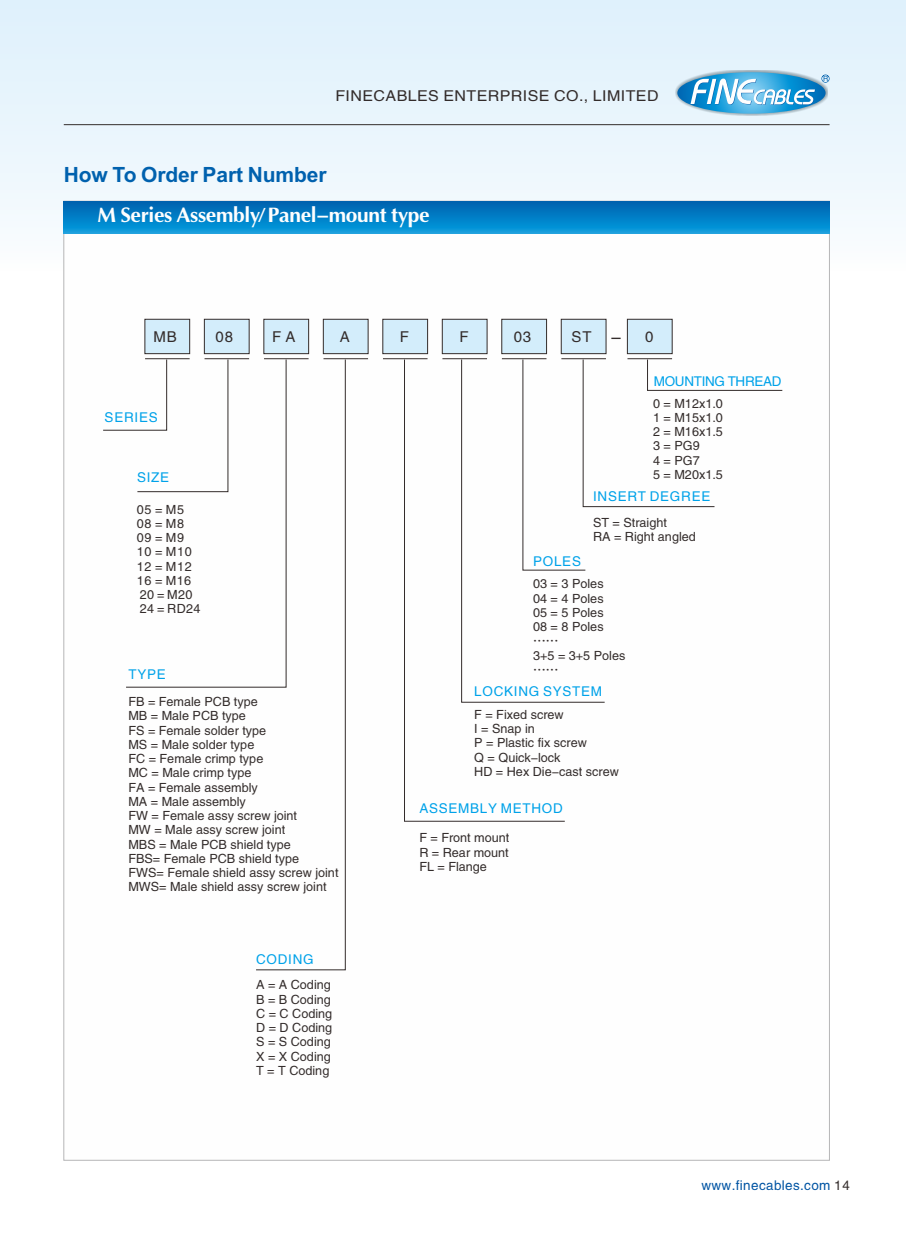
<style>
.page{position:relative;width:906px;height:1238px;background:#fff}
.page>*{position:absolute;margin:0;border:0;box-sizing:border-box;transform-origin:0 0}
.t1{font:21px/39.6px "FZKANGJW GB1 0";letter-spacing:-.015em;color:#fefefe}
.t2{font:18.3px "FZHTK GBK1 0";color:#332c2b}
.t3{font:15px "FZHTK GBK1 0";letter-spacing:.03em;color:#332c2b;scale:1.07 1}
.t4{font:15px "FZHTK GBK1 0";letter-spacing:.03em;color:#332c2b}
.t5{font:13.5px "FZHTK GBK1 0";letter-spacing:.055em;color:#00a2e9}
.t6{font:13.5px "FZHTK GBK1 0";letter-spacing:.03em;color:#0054a3}
.t7{font:13.5px "FZHTK GBK1 0";letter-spacing:-.02em;color:#00a2e9}
.t8{font:12.6px/14.2px "FZHTK GBK1 0";color:#332c2b}
.t9{font:12.6px/14.2px "FZHTK GBK1 0";letter-spacing:.055em;color:#332c2b}
.t10{font:7.2px "FZHTFW GB1 0";color:#0061ae}
.s1{font-family:"Arial";font-weight:700;color:#0061ae}
.s2{font-size:15px}
.s3{font-size:13.35px;color:#332c2b}
</style>
<div class="page">
<div style="left:0;top:0;width:906px;height:316px;background:linear-gradient(to bottom,#ddf0fb,#fff)"></div>
<div style="left:64px;top:201px;width:765px;height:959px;background:#fefefe"></div>
<div style="left:145px;top:319px;width:45px;height:35px;background:#d3edfb;border:1px solid #332c2b"></div>
<div style="left:204px;top:319px;width:45px;height:35px;background:#d3edfb;border:1px solid #332c2b"></div>
<div style="left:263px;top:319px;width:46px;height:35px;background:#d3edfb;border:1px solid #332c2b"></div>
<div style="left:323px;top:319px;width:45px;height:35px;background:#d3edfb;border:1px solid #332c2b"></div>
<div style="left:382px;top:319px;width:46px;height:35px;background:#d3edfb;border:1px solid #332c2b"></div>
<div style="left:442px;top:319px;width:45px;height:35px;background:#d3edfb;border:1px solid #332c2b"></div>
<div style="left:501px;top:319px;width:46px;height:35px;background:#d3edfb;border:1px solid #332c2b"></div>
<div style="left:561px;top:319px;width:45px;height:35px;background:#d3edfb;border:1px solid #332c2b"></div>
<hr style="left:145px;top:358px;width:45px;height:1px;background:#332c2b">
<hr style="left:204px;top:358px;width:45px;height:1px;background:#332c2b">
<hr style="left:264px;top:358px;width:44px;height:1px;background:#332c2b">
<hr style="left:323px;top:358px;width:45px;height:1px;background:#332c2b">
<hr style="left:383px;top:358px;width:44px;height:1px;background:#332c2b">
<hr style="left:442px;top:358px;width:45px;height:1px;background:#332c2b">
<hr style="left:502px;top:358px;width:44px;height:1px;background:#332c2b">
<hr style="left:561px;top:358px;width:45px;height:1px;background:#332c2b">
<svg style="left:125px;top:359px;width:130px;height:328px"></svg>
<svg style="left:255px;top:359px;width:91px;height:611px"></svg>
<svg style="left:404px;top:359px;width:161px;height:462px"></svg>
<svg style="left:64px;top:201px;width:765px;height:32px;background:#027ec5"></svg>
<div style="left:627px;top:319px;width:45px;height:35px;background:#d3edfb;border:1px solid #332c2b"></div>
<hr style="left:627px;top:358px;width:45px;height:1px;background:#332c2b">
<svg style="left:522px;top:359px;width:261px;height:211px"></svg>
<hr style="left:64px;top:124px;width:765px;height:1px;background:#332c2b">
<div style="left:675px;top:70px;width:152px;height:46px;background:#0f2631;opacity:.49"></div>
<svg style="left:677px;top:72px;width:148px;height:42px;background:#2b9ad4"></svg>
<svg style="left:690px;top:79px;width:125px;height:26px"></svg>
<svg style="left:821px;top:75px;width:8px;height:8px"></svg>
<p class="t3" style="left:335px;top:87px;width:303px">FINECABLES ENTERPRISE CO., LIMITED</p>
<p class="t1" style="left:97px;top:156px;width:334px;text-indent:-34px"><span class="s1">How To Order Part Number<br></span>M Series Assembly/ Panel-mount type</p>
<p class="t4" style="left:153px;top:328px;width:25px">MB</p>
<p class="t4" style="left:215px;top:328px;width:19px">08</p>
<p class="t4" style="left:272px;top:328px;width:25px">F A</p>
<p class="t4" style="left:340px;top:328px;width:11px">A</p>
<p class="t4" style="left:400px;top:328px;width:11px">F</p>
<p class="t4" style="left:459px;top:328px;width:11px">F</p>
<p class="t4" style="left:514px;top:328px;width:19px">03</p>
<p class="t4" style="left:571px;top:328px;width:21px">ST</p>
<p class="t5" style="left:105px;top:409px;width:55px">SERIES</p>
<p class="t5" style="left:137px;top:470px;width:34px">SIZE</p>
<p class="t2" style="left:611px;top:326px;width:44px">- <span class="s2">0</span></p>
<p class="t7" style="left:654px;top:373px;width:129px">MOUNTING THREAD</p>
<p class="t8" style="left:653px;top:396px;width:71px">0 = M12x1.0<br>1 = M15x1.0<br>2 = M16x1.5<br>3 = PG9<br>4 = PG7<br>5 = M20x1.5</p>
<p class="t9" style="left:137px;top:502px;width:65px">05 = M5<br>08 = M8<br>09 = M9<br>10 = M10<br>12 = M12<br>16 = M16<br>20 = M20<br>24 = RD24</p>
<p class="t5" style="left:128px;top:667px;width:39px">TYPE</p>
<p class="t8" style="left:128px;top:694px;width:211px">FB = Female PCB type<br>MB = Male PCB type<br>FS = Female solder type<br>MS = Male solder type<br>FC = Female crimp type<br>MC = Male crimp type<br>FA = Female assembly<br>MA = Male assembly<br>FW = Female assy screw joint<br>MW = Male assy screw joint<br>MBS = Male PCB shield type<br>FBS= Female PCB shield type<br>FWS= Female shield assy screw joint<br>MWS= Male shield assy screw joint</p>
<p class="t5" style="left:256px;top:952px;width:59px">CODING</p>
<p class="t8" style="left:256px;top:977px;width:78px;text-align:justify">A = A Coding B = B Coding C = C Coding D = D Coding S = S Coding X = X Coding T = T Coding</p>
<p class="t5" style="left:533px;top:554px;width:49px">POLES</p>
<p class="t5" style="left:593px;top:488px;width:119px">INSERT DEGREE</p>
<p class="t8" style="left:593px;top:516px;width:104px">ST = Straight<br>RA = Right angled</p>
<p class="t8" style="left:533px;top:577px;width:94px">03 = 3 Poles<br>04 = 4 Poles<br>05 = 5 Poles<br>08 = 8 Poles ……<br>3+5 = 3+5 Poles ……</p>
<p class="t5" style="left:474px;top:683px;width:129px">LOCKING SYSTEM</p>
<p class="t8" style="left:474px;top:707px;width:146px">F = Fixed screw<br>I = Snap in<br>P = Plastic fix screw<br>Q = Quick-lock<br>HD = Hex Die-cast screw</p>
<p class="t5" style="left:419px;top:801px;width:145px">ASSEMBLY METHOD</p>
<p class="t8" style="left:419px;top:831px;width:92px;text-align:justify">F = Front mount R = Rear mount FL = Flange</p>
<p class="t10" style="left:823px;top:75px;width:7px">R</p>
<p class="t6" style="left:701px;top:1177px;width:150px">www.finecables.com <span class="s3">14</span></p>
</div>
